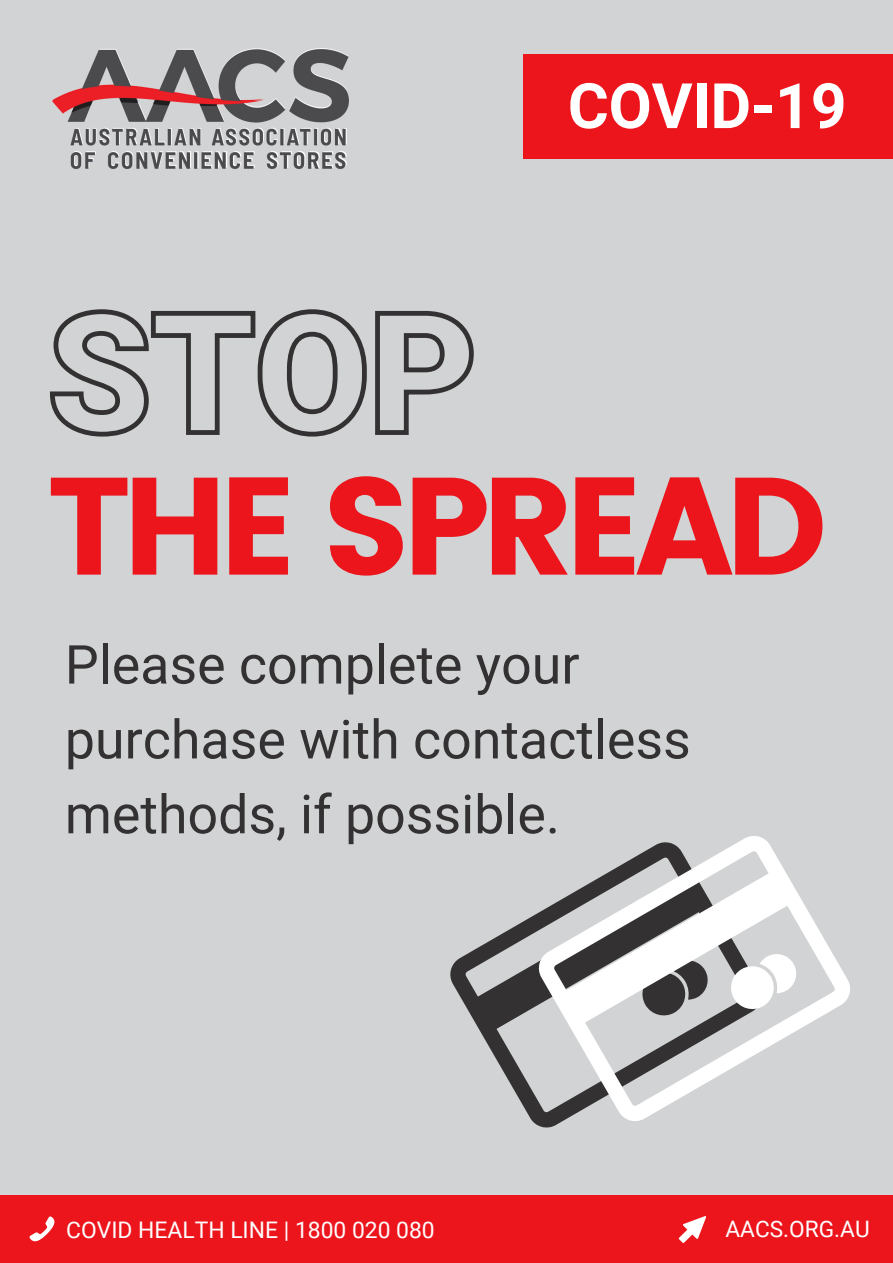
<style>
.page{position:relative;width:893px;height:1263px;background:#d1d3d4}
.page>*{position:absolute;margin:0;border:0;box-sizing:border-box;transform-origin:0 0}
.t1{font:138.15px "Poppins";letter-spacing:-.065em;color:#ec151c}
.t2{font:700 62.7px "Roboto";letter-spacing:-.005em;color:#fff}
.t3{font:53.7px/74.8px "Roboto";color:#333132}
.t4{font:22.88px "Roboto";color:#fff}
.t5{font:22.65px "Roboto";color:#fff}
</style>
<div class="page">
<div style="left:0;top:1196px;width:893px;height:67px;background:#ec151c"></div>
<svg style="left:679px;top:1216px;width:27px;height:27px"></svg>
<div style="left:523px;top:55px;width:370px;height:104px;background:#ec151c"></div>
<svg style="left:29px;top:1216px;width:26px;height:26px"></svg>
<svg style="left:450px;top:913px;width:113px;height:215px"></svg>
<svg style="left:538px;top:836px;width:312px;height:285px"></svg>
<svg style="left:49px;top:309px;width:425px;height:128px"></svg>
<img style="left:52px;top:49px;width:297px;height:119px">
<p class="t2" style="left:568px;top:70px;width:280px">COVID-19</p>
<h1 class="t1" style="left:47px;top:446px;width:781px">THE SPREAD</h1>
<p class="t3" style="left:65px;top:628px;width:627px">Please complete your purchase with contactless methods, if possible.</p>
<p class="t4" style="left:66px;top:1216px;width:370px">COVID HEALTH LINE | 1800 020 080</p>
<p class="t5" style="left:725px;top:1216px;width:146px">AACS.ORG.AU</p>
</div>
